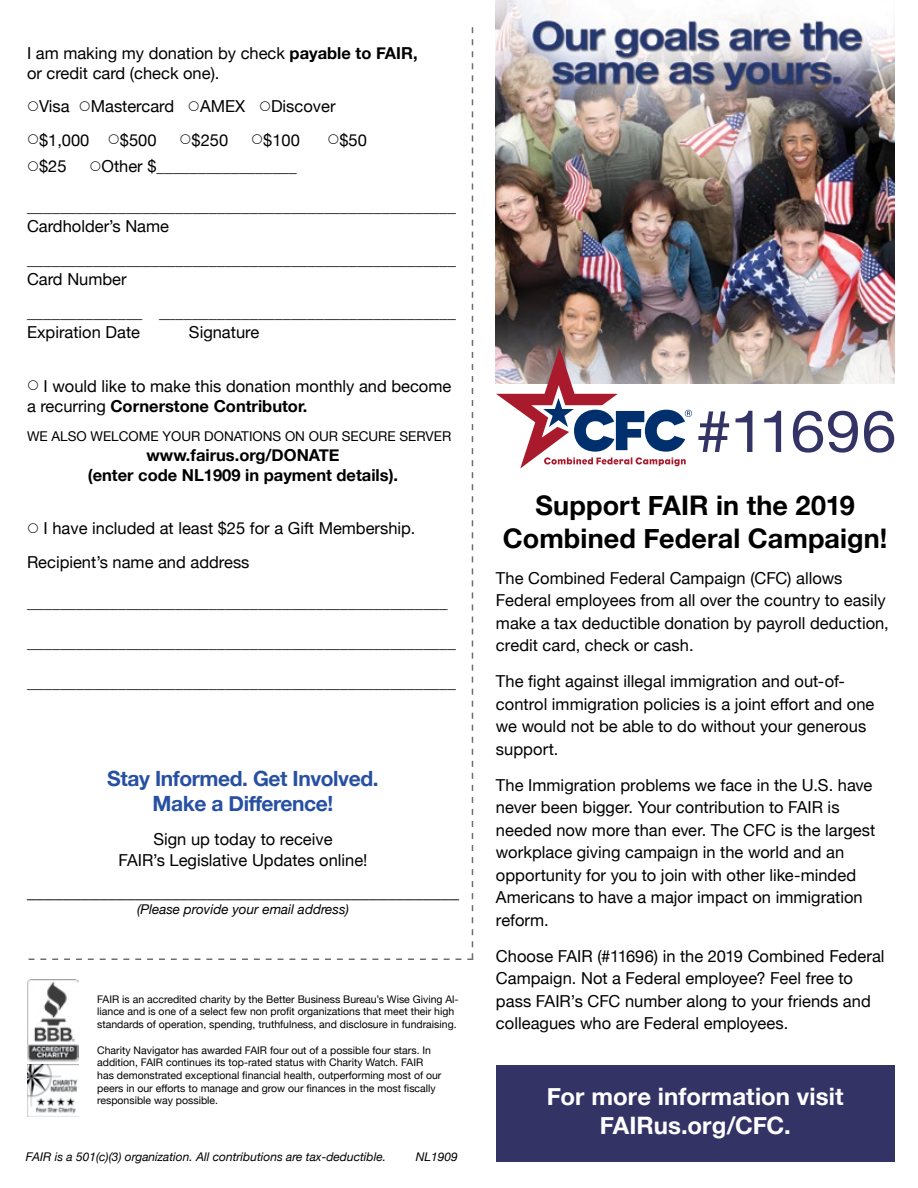
<style>
.page{position:relative;width:918px;height:1188px;background:#fff}
.page>*{position:absolute;margin:0;border:0;box-sizing:border-box;transform-origin:0 0}
.t1{font:700 27px/32.4px "Helvetica Neue";letter-spacing:.005em;color:#000;text-align:center}
.t2{font:700 24px/28.8px "Helvetica Neue";letter-spacing:.005em;color:#fff;text-align:center}
.t3{font:700 21px "Helvetica Neue";letter-spacing:-.02em;color:#2750a2}
.t4{font:18px "Adobe Garamond Pro";color:#000}
.t5{font:16.5px/22.5px "Helvetica Neue";color:#000}
.t6{font:700 16.5px/19.8px "Helvetica Neue";color:#000;text-align:center}
.t7{font:13.5px "Helvetica Neue";color:#000}
.t8{font:italic 13.5px "Helvetica Neue";color:#000}
.t9{font:italic 12px "Helvetica Neue";color:#000}
.t10{font:10.5px/12.6px "Helvetica Neue";color:#000}
.s1{font-weight:700}
</style>
<div class="page">
<img style="left:27px;top:980px;width:51px;height:82px">
<img style="left:27px;top:1065px;width:51px;height:51px">
<div style="left:496px;top:1065px;width:398px;height:96px;background:#336"></div>
<img style="left:496px;top:0;width:398px;height:384px">
<svg style="left:496px;top:348px;width:196px;height:121px"></svg>
<svg style="left:698px;top:411px;width:196px;height:42px"></svg>
<p class="t5" style="left:27px;top:44px;width:392px;line-height:19.8px">I am making my donation by check <span class="s1">payable to FAIR, </span>or credit card (check one).</p>
<p class="t5" style="left:39px;top:96px;width:32px">Visa</p>
<p class="t5" style="left:91px;top:96px;width:85px">Mastercard</p>
<p class="t5" style="left:200px;top:96px;width:47px">AMEX</p>
<p class="t5" style="left:271px;top:96px;width:66px">Discover</p>
<p class="t5" style="left:39px;top:130px;width:52px">$1,000</p>
<p class="t5" style="left:120px;top:130px;width:38px">$500</p>
<p class="t5" style="left:192px;top:130px;width:38px">$250</p>
<p class="t5" style="left:263px;top:130px;width:38px">$100</p>
<p class="t5" style="left:339px;top:130px;width:29px">$50</p>
<p class="t5" style="left:39px;top:156px;width:29px">$25</p>
<p class="t5" style="left:102px;top:156px;width:197px">Other $_________________</p>
<p class="t5" style="left:27px;top:196px;width:430px">____________________________________________________</p>
<p class="t5" style="left:27px;top:216px;width:144px">Cardholder’s Name</p>
<p class="t5" style="left:27px;top:249px;width:430px">____________________________________________________</p>
<p class="t5" style="left:27px;top:269px;width:101px">Card Number</p>
<p class="t5" style="left:27px;top:302px;width:430px">______________ ____________________________________</p>
<p class="t5" style="left:27px;top:322px;width:115px">Expiration Date</p>
<p class="t5" style="left:189px;top:322px;width:72px">Signature</p>
<p class="t5" style="left:27px;top:377px;width:426px;line-height:19.8px;text-indent:17px">I would like to make this donation monthly and become a recurring <span class="s1">Cornerstone Contributor.</span></p>
<p class="t7" style="left:27px;top:427px;width:426px">WE ALSO WELCOME YOUR DONATIONS ON OUR SECURE SERVER</p>
<p class="t6" style="left:88px;top:446px;width:312px">www.fairus.org/DONATE<br>(enter code NL1909 in payment details).</p>
<p class="t5" style="left:44px;top:518px;width:373px">I have included at least $25 for a Gift Membership.</p>
<p class="t5" style="left:27px;top:552px;width:224px">Recipient’s name and address</p>
<p class="t5" style="left:27px;top:592px;width:422px">___________________________________________________</p>
<p class="t5" style="left:27px;top:632px;width:430px">____________________________________________________</p>
<p class="t5" style="left:27px;top:672px;width:430px">____________________________________________________</p>
<p class="t3" style="left:107px;top:762px;width:273px">Stay Informed. Get Involved.</p>
<p class="t3" style="left:153px;top:787px;width:182px">Make a Difference!</p>
<p class="t5" style="left:153px;top:829px;width:181px">Sign up today to receive</p>
<p class="t5" style="left:118px;top:850px;width:251px">FAIR’s Legislative Updates online!</p>
<p class="t4" style="left:27px;top:881px;width:433px">________________________________________________</p>
<p class="t8" style="left:137px;top:899px;width:213px">(Please provide your email address)</p>
<p class="t10" style="left:97px;top:993px;width:363px">FAIR is an accredited charity by the Better Business Bureau’s Wise Giving Al&shy;liance and is one of a select few non profit organizations that meet their high standards of operation, spending, truthfulness, and disclosure in fundraising.</p>
<p class="t10" style="left:97px;top:1044px;width:346px">Charity Navigator has awarded FAIR four out of a possible four stars. In addition, FAIR continues its top-rated status with Charity Watch. FAIR has demonstrated exceptional financial health, outperforming most of our peers in our efforts to manage and grow our finances in the most fiscally responsible way possible.</p>
<p class="t9" style="left:26px;top:1148px;width:362px">FAIR is a 501(c)(3) organization. All contributions are tax-deductible.</p>
<p class="t9" style="left:416px;top:1148px;width:44px">NL1909</p>
<p class="t1" style="left:503px;top:490px;width:386px">Support FAIR in the 2019<br>Combined Federal Campaign!</p>
<p class="t5" style="left:496px;top:568px;width:394px">The Combined Federal Campaign (CFC) allows Federal employees from all over the country to easily make a tax deductible donation by payroll deduction, credit card, check or cash.</p>
<p class="t5" style="left:496px;top:671px;width:380px">The fight against illegal immigration and out-of&shy;control immigration policies is a joint effort and one we would not be able to do without your generous support.</p>
<p class="t5" style="left:496px;top:775px;width:381px">The Immigration problems we face in the U.S. have never been bigger. Your contribution to FAIR is needed now more than ever. The CFC is the largest workplace giving campaign in the world and an opportunity for you to join with other like-minded Americans to have a major impact on immigration reform.</p>
<p class="t5" style="left:496px;top:946px;width:390px">Choose FAIR (#11696) in the 2019 Combined Federal Campaign. Not a Federal employee? Feel free to pass FAIR’s CFC number along to your friends and colleagues who are Federal employees.</p>
<p class="t2" style="left:547px;top:1083px;width:298px">For more information visit<br>FAIRus.org/CFC.</p>
</div>
